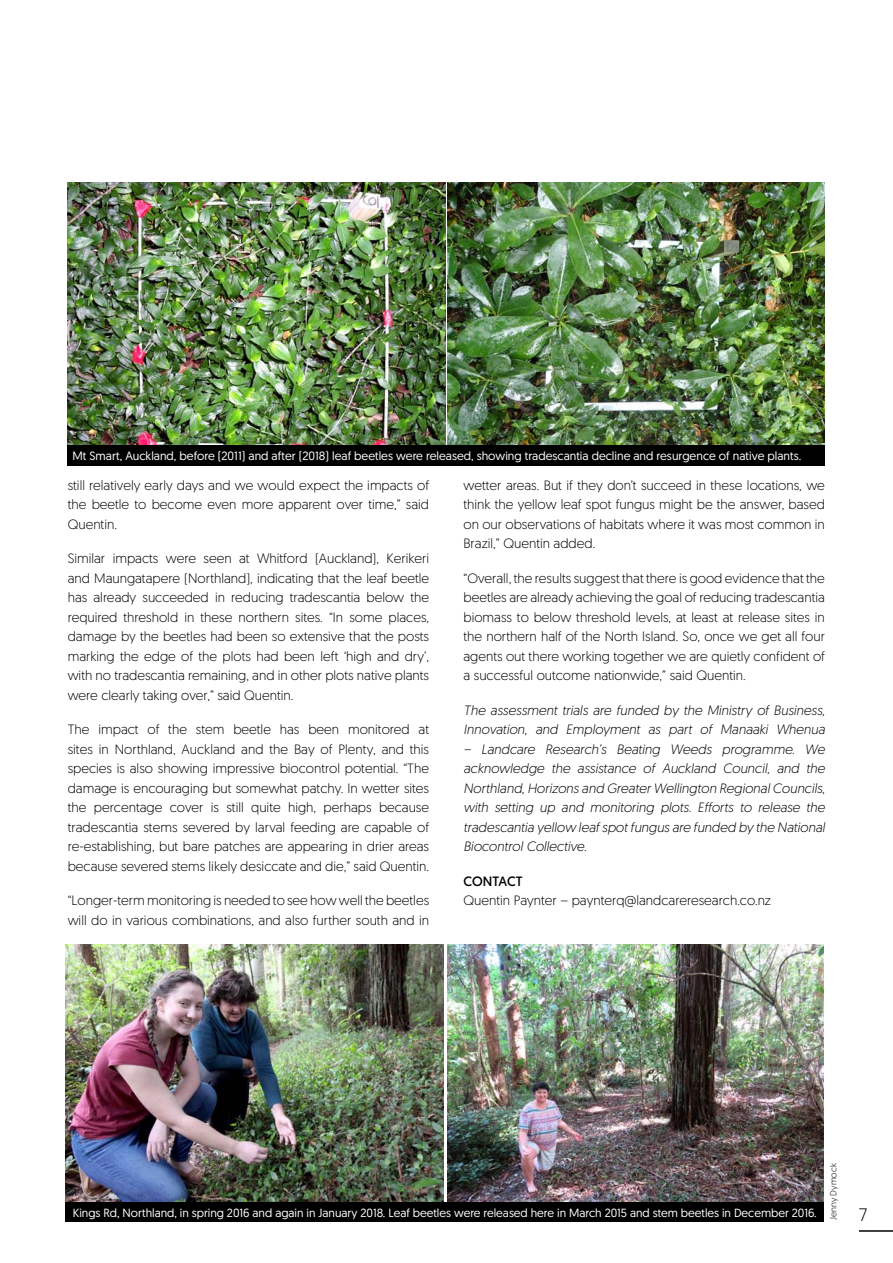
<style>
.page{position:relative;width:893px;height:1263px;background:#fff}
.page>*{position:absolute;margin:0;border:0;box-sizing:border-box;transform-origin:0 0}
.t1{font:300 18px "Geomanist";color:#000}
.t2{font:300 13.5px/19.5px "Geomanist";color:#000;text-align:justify}
.t3{font:italic 300 13.5px/19.5px "Geomanist";color:#000;text-align:justify}
.t4{font:13.5px "Geomanist";color:#000}
.t5{font:12px "Geomanist";color:#fff}
.t6{font:11.85px "Geomanist";color:#fff}
.t7{font:300 9px "Geomanist";color:#000}
</style>
<div class="page">
<hr style="left:859px;top:1230px;width:34px;height:2px;background:#000">
<img style="left:67px;top:182px;width:378px;height:263px">
<img style="left:448px;top:183px;width:376px;height:262px">
<div style="left:67px;top:445px;width:757px;height:20px;background:#000"></div>
<img style="left:66px;top:945px;width:378px;height:257px">
<img style="left:448px;top:944px;width:376px;height:258px">
<div style="left:66px;top:1202px;width:758px;height:20px;background:#000"></div>
<p class="t5" style="left:73px;top:451px;width:730px">Mt Smart, Auckland, before (2011) and after (2018) leaf beetles were released, showing tradescantia decline and resurgence of native plants.</p>
<p class="t2" style="left:68px;top:477px;width:363px">still relatively early days and we would expect the impacts of the beetle to become even more apparent over time,” said Quentin.</p>
<p class="t2" style="left:68px;top:551px;width:363px">Similar impacts were seen at Whitford (Auckland), Kerikeri and Maungatapere (Northland), indicating that the leaf beetle has already succeeded in reducing tradescantia below the required threshold in these northern sites. “In some places, damage by the beetles had been so extensive that the posts marking the edge of the plots had been left ‘high and dry’, with no tradescantia remaining, and in other plots native plants were clearly taking over,” said Quentin.</p>
<p class="t2" style="left:68px;top:722px;width:363px">The impact of the stem beetle has been monitored at sites in Northland, Auckland and the Bay of Plenty, and this species is also showing impressive biocontrol potential. “The damage is encouraging but somewhat patchy. In wetter sites the percentage cover is still quite high, perhaps because tradescantia stems severed by larval feeding are capable of re-establishing, but bare patches are appearing in drier areas because severed stems likely desiccate and die,” said Quentin.</p>
<p class="t2" style="left:68px;top:892px;width:363px">“Longer-term monitoring is needed to see how well the beetles will do in various combinations, and also further south and in</p>
<p class="t2" style="left:463px;top:477px;width:363px">wetter areas. But if they don’t succeed in these locations, we think the yellow leaf spot fungus might be the answer, based on our observations of habitats where it was most common in Brazil,” Quentin added.</p>
<p class="t2" style="left:463px;top:570px;width:363px">“Overall, the results suggest that there is good evidence that the beetles are already achieving the goal of reducing tradescantia biomass to below threshold levels, at least at release sites in the northern half of the North Island. So, once we get all four agents out there working together we are quietly confident of a successful outcome nationwide,” said Quentin.</p>
<p class="t3" style="left:463px;top:702px;width:363px">The assessment trials are funded by the Ministry of Business, Innovation, and Employment as part of Manaaki Whenua − Landcare Research’s Beating Weeds programme. We acknowledge the assistance of Auckland Council, and the Northland, Horizons and Greater Wellington Regional Councils, with setting up and monitoring plots. Efforts to release the tradescantia yellow leaf spot fungus are funded by the National Biocontrol Collective.</p>
<p class="t4" style="left:463px;top:876px;width:61px">CONTACT</p>
<p class="t2" style="left:463px;top:892px;width:309px">Quentin Paynter – paynterq@landcareresearch.co.nz</p>
<p class="t6" style="left:73px;top:1208px;width:745px">Kings Rd, Northland, in spring 2016 and again in January 2018. Leaf beetles were released here in March 2015 and stem beetles in December 2016.</p>
<p class="t7" style="left:830px;top:1220px;width:58px;rotate:-90deg">Jenny Dymock</p>
<h1 class="t1" style="left:859px;top:1208px;width:10px">7</h1>
</div>
